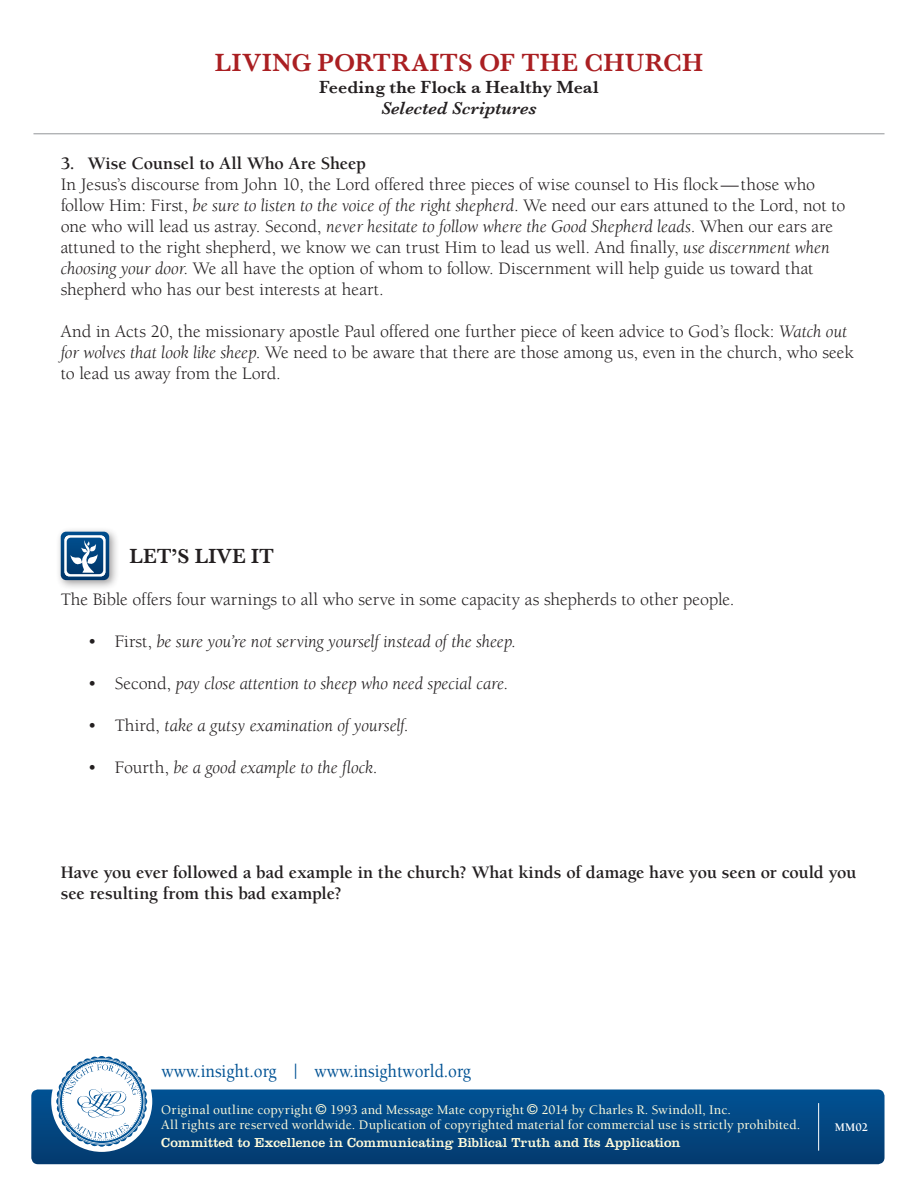
<style>
.page{position:relative;width:918px;height:1188px;background:#fff}
.page>*{position:absolute;margin:0;border:0;box-sizing:border-box;transform-origin:0 0}
.t1{font:600 25.5px "Baskerville";letter-spacing:.02em;color:#aa1f22}
.t2{font:600 21px "Baskerville";color:#231f20}
.t3{font:500 18.9px "Berkeley";color:#005294;scale:.9 1}
.t4{font:18px/21px "Berkeley";letter-spacing:-.005em;color:#231f20}
.t5{font:italic 18px "Berkeley";letter-spacing:-.005em;color:#231f20}
.t6{font:700 18px/21px "Berkeley";letter-spacing:-.005em;color:#231f20}
.t7{font:600 18px "Baskerville";letter-spacing:-.01em;color:#231f20}
.t8{font:italic 600 18px "Baskerville";letter-spacing:.01em;color:#231f20}
.t9{font:500 13.5px/15px "Berkeley";letter-spacing:.01em;color:#fffcdc}
.t10{font:13.5px "Clarendon";letter-spacing:.005em;color:#fffcdc}
.t11{font:700 12px "Berkeley";color:#fff}
.s1{font-style:italic}
.s2{font-style:normal}
</style>
<div class="page">
<div style="left:31px;top:1090px;width:854px;height:74px;background:linear-gradient(to bottom,#015294,#043b6f);border-radius:7px"></div>
<div style="left:51px;top:1051px;width:101px;height:101px;background:#fff;border-radius:50%"></div>
<svg style="left:56px;top:1056px;width:91px;height:91px"></svg>
<hr style="left:33px;top:133px;width:852px;height:1px;background:#939598">
<hr style="left:818px;top:1103px;width:1px;height:48px;background:#fff">
<div style="left:56px;top:526px;width:64px;height:65px;background:#231f20;opacity:.45"></div>
<svg style="left:61px;top:532px;width:48px;height:48px"></svg>
<svg style="left:316px;top:1104px;width:10px;height:11px"></svg>
<svg style="left:527px;top:1104px;width:11px;height:11px"></svg>
<h1 class="t1" style="left:215px;top:48px;width:490px">LIVING PORTRAITS OF THE CHURCH</h1>
<p class="t7" style="left:319px;top:76px;width:281px">FEEDING THE FLOCK A HEALTHY MEAL</p>
<p class="t8" style="left:381px;top:98px;width:157px">Selected Scriptures</p>
<p class="t6" style="left:61px;top:153px;width:307px">3. Wise Counsel to All Who Are Sheep</p>
<p class="t4" style="left:61px;top:174px;width:786px">In Jesus’s discourse from John 10, the Lord offered three pieces of wise counsel to His flock—those who follow Him: First, <span class="s1">be sure to listen to the voice of the right shepherd</span>. We need our ears attuned to the Lord, not to one who will lead us astray. Second, <span class="s1">never hesitate to follow where the Good Shepherd leads</span>. When our ears are attuned to the right shepherd, we know we can trust Him to lead us well. And finally, <span class="s1">use discernment when choosing your door</span>. We all have the option of whom to follow. Discernment will help guide us toward that shepherd who has our best interests at heart.</p>
<p class="t4" style="left:61px;top:321px;width:795px">And in Acts 20, the missionary apostle Paul offered one further piece of keen advice to God’s flock: <span class="s1">Watch out for wolves that look like sheep</span>. We need to be aware that there are those among us, even in the church, who seek to lead us away from the Lord.</p>
<p class="t2" style="left:129px;top:544px;width:146px">LET’S LIVE IT</p>
<p class="t4" style="left:61px;top:589px;width:675px">The Bible offers four warnings to all who serve in some capacity as shepherds to other people.</p>
<p class="t5" style="left:88px;top:632px;width:430px"><span class="s2">• First,</span> be sure you’re not serving yourself instead of the sheep<span class="s2">.</span></p>
<p class="t5" style="left:88px;top:674px;width:422px"><span class="s2">• Second,</span> pay close attention to sheep who need special care<span class="s2">.</span></p>
<p class="t5" style="left:88px;top:716px;width:322px"><span class="s2">• Third,</span> take a gutsy examination of yourself<span class="s2">.</span></p>
<p class="t5" style="left:88px;top:758px;width:291px"><span class="s2">• Fourth,</span> be a good example to the flock<span class="s2">.</span></p>
<p class="t6" style="left:61px;top:862px;width:797px">Have you ever followed a bad example in the church? What kinds of damage have you seen or could you see resulting from this bad example?</p>
<p class="t3" style="left:162px;top:1061px;width:345px">www.insight.org | www.insightworld.org</p>
<p class="t9" style="left:161px;top:1103px;width:641px;text-indent:380px">2014 by Charles R. Swindoll, Inc.<br>All rights are reserved worldwide. Duplication of copyrighted material for commercial use is strictly prohibited.</p>
<p class="t10" style="left:161px;top:1135px;width:521px">Committed to Excellence in Communicating Biblical Truth and Its Application</p>
<p class="t9" style="left:161px;top:1103px;width:153px">Original outline copyright</p>
<p class="t9" style="left:330px;top:1103px;width:195px">1993 and Message Mate copyright</p>
<p class="t11" style="left:835px;top:1121px;width:35px">MM02</p>
</div>
